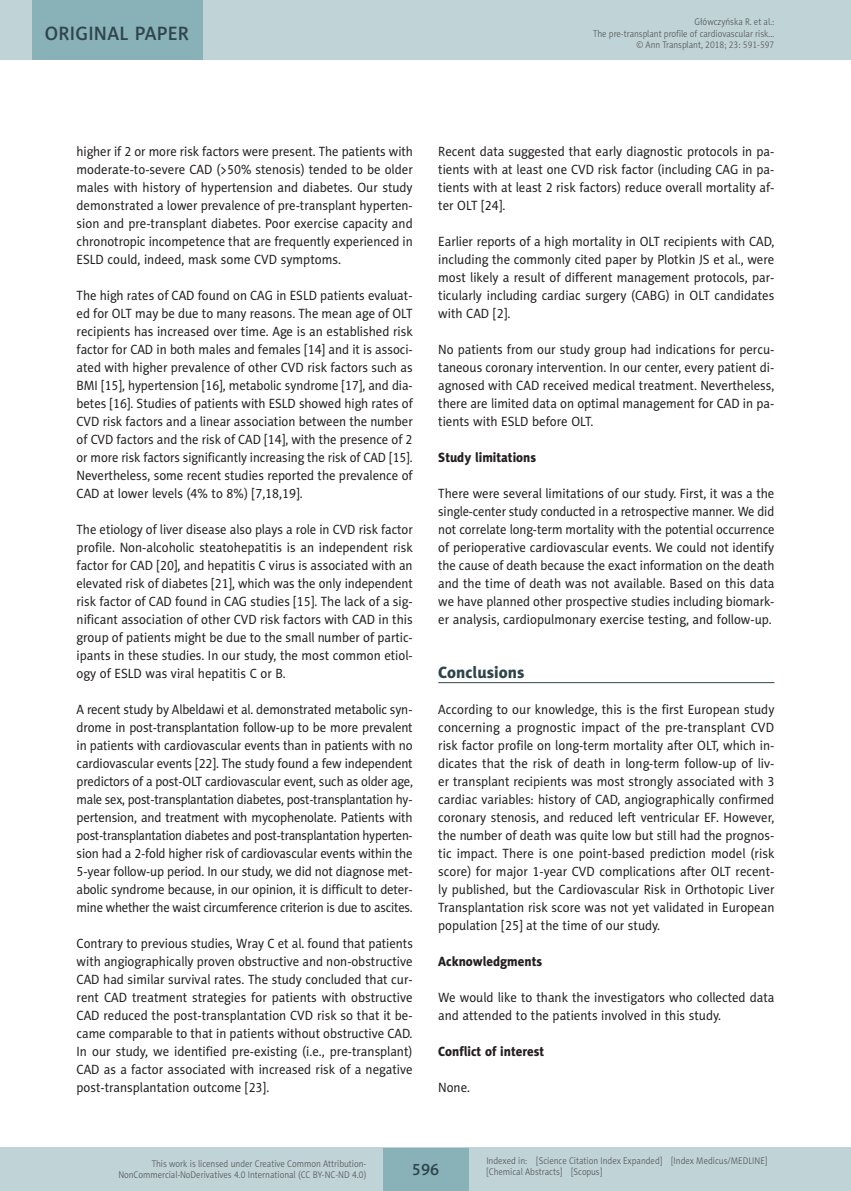
<style>
.page{position:relative;width:851px;height:1191px;background:#fff}
.page>*{position:absolute;margin:0;border:0;box-sizing:border-box;transform-origin:0 0}
.t1{font:19.5px "Naomi Sans EFN Medium";letter-spacing:.015em;color:#2f454b}
.AT_Headline_1{font:16.5px "Naomi Sans EFN Heavy";color:#2f454b}
.t2{font:16.5px "Naomi Sans EFN Medium";color:#2f454b}
.AT_Body{font:13.5px/18px "Naomi Sans EFN";color:#231f20;text-align:justify;scale:.95 1}
.AT_Body-2{font:13.5px/18px "Naomi Sans EFN";color:#231f20;text-align:justify;scale:.94 1}
.AT_Headline_2{font:13.5px "Naomi Sans EFN Heavy";color:#231f20;scale:.95 1}
.t3{font:9.75px/11.2px "Naomi Sans EFN Light";color:#57585a;text-align:right;scale:.9 1}
</style>
<div class="page">
<hr style="left:438px;top:682px;width:336px;height:1px;background:#2f454b">
<div style="left:0;top:1148px;width:850px;height:43px;background:#c0d3d7"></div>
<div style="left:383px;top:1147px;width:85px;height:43px;background:#89b1b8"></div>
<div style="left:0;top:0;width:850px;height:60px;background:#c0d3d7"></div>
<hr style="left:850px;top:0;width:1px;height:60px;background:#c0d3d7">
<div style="left:32px;top:0;width:170px;height:60px;background:#89b1b8"></div>
<h1 class="t1" style="left:45px;top:22px;width:146px">ORIGINAL PAPER</h1>
<p class="t3" style="left:593px;top:16px;width:203px">Główczyńska R. et al.:<br>The pre-transplant profile of cardiovascular risk… © Ann Transplant, 2018; 23: 591-597</p>
<p class="AT_Body-2" style="left:77px;top:142px;width:359px">higher if 2 or more risk factors were present. The patients with moderate-to-severe CAD (&gt;50% stenosis) tended to be older males with history of hypertension and diabetes. Our study demonstrated a lower prevalence of pre-transplant hyperten&shy;sion and pre-transplant diabetes. Poor exercise capacity and chronotropic incompetence that are frequently experienced in ESLD could, indeed, mask some CVD symptoms.</p>
<p class="AT_Body" style="left:77px;top:286px;width:355px">The high rates of CAD found on CAG in ESLD patients evaluat&shy;ed for OLT may be due to many reasons. The mean age of OLT recipients has increased over time. Age is an established risk factor for CAD in both males and females [14] and it is associ&shy;ated with higher prevalence of other CVD risk factors such as BMI [15], hypertension [16], metabolic syndrome [17], and dia&shy;betes [16]. Studies of patients with ESLD showed high rates of CVD risk factors and a linear association between the number of CVD factors and the risk of CAD [14], with the presence of 2 or more risk factors significantly increasing the risk of CAD [15].<br>Nevertheless, some recent studies reported the prevalence of CAD at lower levels (4% to 8%) [7,18,19].</p>
<p class="AT_Body-2" style="left:77px;top:520px;width:359px">The etiology of liver disease also plays a role in CVD risk factor profile. Non-alcoholic steatohepatitis is an independent risk factor for CAD [20], and hepatitis C virus is associated with an elevated risk of diabetes [21], which was the only independent risk factor of CAD found in CAG studies [15]. The lack of a sig&shy;nificant association of other CVD risk factors with CAD in this group of patients might be due to the small number of partic&shy;ipants in these studies. In our study, the most common etiol&shy;ogy of ESLD was viral hepatitis C or B.</p>
<p class="AT_Body" style="left:77px;top:700px;width:355px">A recent study by Albeldawi et al. demonstrated metabolic syn&shy;drome in post-transplantation follow-up to be more prevalent in patients with cardiovascular events than in patients with no cardiovascular events [22]. The study found a few independent predictors of a post-OLT cardiovascular event, such as older age, male sex, post-transplantation diabetes, post-transplantation hy&shy;pertension, and treatment with mycophenolate. Patients with post-transplantation diabetes and post-transplantation hyperten&shy;sion had a 2-fold higher risk of cardiovascular events within the 5-year follow-up period. In our study, we did not diagnose met&shy;abolic syndrome because, in our opinion, it is difficult to deter&shy;mine whether the waist circumference criterion is due to ascites.</p>
<p class="AT_Body-2" style="left:77px;top:934px;width:359px">Contrary to previous studies, Wray C et al. found that patients with angiographically proven obstructive and non-obstructive CAD had similar survival rates. The study concluded that cur&shy;rent CAD treatment strategies for patients with obstructive CAD reduced the post-transplantation CVD risk so that it be&shy;came comparable to that in patients without obstructive CAD.<br>In our study, we identified pre-existing (i.e., pre-transplant)<br>CAD as a factor associated with increased risk of a negative post-transplantation outcome [23].</p>
<p class="AT_Body" style="left:438px;top:142px;width:355px">Recent data suggested that early diagnostic protocols in pa&shy;tients with at least one CVD risk factor (including CAG in pa&shy;tients with at least 2 risk factors) reduce overall mortality af&shy;ter OLT [24].</p>
<p class="AT_Body" style="left:438px;top:232px;width:355px">Earlier reports of a high mortality in OLT recipients with CAD, including the commonly cited paper by Plotkin JS et al., were most likely a result of different management protocols, par&shy;ticularly including cardiac surgery (CABG) in OLT candidates with CAD [2].</p>
<p class="AT_Body" style="left:438px;top:340px;width:355px">No patients from our study group had indications for percu&shy;taneous coronary intervention. In our center, every patient di&shy;agnosed with CAD received medical treatment. Nevertheless, there are limited data on optimal management for CAD in pa&shy;tients with ESLD before OLT.</p>
<p class="AT_Headline_2" style="left:438px;top:449px;width:105px">Study limitations</p>
<p class="AT_Body" style="left:438px;top:484px;width:355px">There were several limitations of our study. First, it was a the single-center study conducted in a retrospective manner. We did not correlate long-term mortality with the potential occurrence of perioperative cardiovascular events. We could not identify the cause of death because the exact information on the death and the time of death was not available. Based on this data we have planned other prospective studies including biomark&shy;er analysis, cardiopulmonary exercise testing, and follow-up.</p>
<p class="AT_Headline_1" style="left:438px;top:662px;width:88px">Conclusions</p>
<p class="AT_Body" style="left:438px;top:700px;width:355px">According to our knowledge, this is the first European study concerning a prognostic impact of the pre-transplant CVD risk factor profile on long-term mortality after OLT, which in&shy;dicates that the risk of death in long-term follow-up of liv&shy;er transplant recipients was most strongly associated with 3 cardiac variables: history of CAD, angiographically confirmed coronary stenosis, and reduced left ventricular EF. However, the number of death was quite low but still had the prognos&shy;tic impact. There is one point-based prediction model (risk score) for major 1-year CVD complications after OLT recent&shy;ly published, but the Cardiovascular Risk in Orthotopic Liver Transplantation risk score was not yet validated in European population [25] at the time of our study.</p>
<p class="AT_Headline_2" style="left:438px;top:953px;width:111px">Acknowledgments</p>
<p class="AT_Body" style="left:438px;top:988px;width:355px">We would like to thank the investigators who collected data and attended to the patients involved in this study.</p>
<p class="AT_Headline_2" style="left:438px;top:1043px;width:113px">Conflict of interest</p>
<p class="AT_Body" style="left:438px;top:1078px;width:35px">None.</p>
<p class="t3" style="left:118px;top:1158px;width:277px">This work is licensed under Creative Common Attribution-<br>NonCommercial-NoDerivatives 4.0 International (CC BY-NC-ND 4.0)</p>
<p class="t2" style="left:412px;top:1160px;width:29px">596</p>
<p class="t3" style="left:486px;top:1155px;width:313px;text-align:left">Indexed in: [Science Citation Index Expanded] [Index Medicus/MEDLINE] [Chemical Abstracts] [Scopus]</p>
</div>
